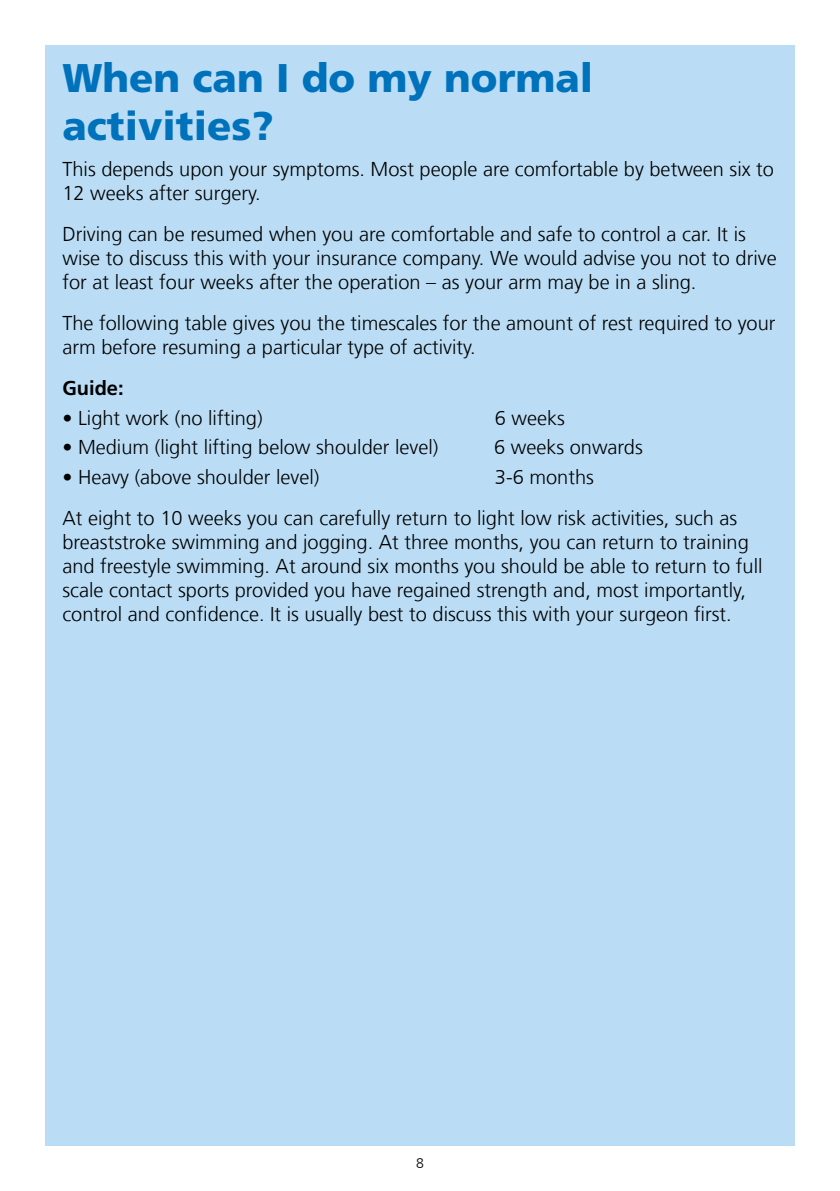
<style>
.page{position:relative;width:840px;height:1191px;background:#fff}
.page>*{position:absolute;margin:0;border:0;box-sizing:border-box;transform-origin:0 0}
.t1{font:900 40px/48px "Frutiger LT Com";color:#0072bb}
.t2{font:300 20px/24px "Frutiger LT Com";color:#000}
.t3{font:700 20px "Frutiger LT Com";color:#000}
.t4{font:300 14px "Frutiger LT Com";color:#000}
</style>
<div class="page">
<div style="left:45px;top:45px;width:749px;height:1100px;background:#baddf5"></div>
<h1 class="t1" style="left:62px;top:54px;width:532px">When can I do my normal activities?</h1>
<p class="t2" style="left:62px;top:157px;width:712px">This depends upon your symptoms. Most people are comfortable by between six to<br>12 weeks after surgery.</p>
<p class="t2" style="left:62px;top:222px;width:715px">Driving can be resumed when you are comfortable and safe to control a car. It is wise to discuss this with your insurance company. We would advise you not to drive for at least four weeks after the operation – as your arm may be in a sling.</p>
<p class="t2" style="left:62px;top:311px;width:714px">The following table gives you the timescales for the amount of rest required to your arm before resuming a particular type of activity.</p>
<p class="t3" style="left:62px;top:376px;width:63px">Guide:</p>
<p class="t2" style="left:62px;top:406px;width:202px">• Light work (no lifting)</p>
<p class="t2" style="left:494px;top:406px;width:72px">6 weeks</p>
<p class="t2" style="left:62px;top:435px;width:377px">• Medium (light lifting below shoulder level)</p>
<p class="t2" style="left:494px;top:435px;width:150px">6 weeks onwards</p>
<p class="t2" style="left:62px;top:465px;width:258px">• Heavy (above shoulder level)</p>
<p class="t2" style="left:62px;top:456px;width:676px;line-height:41px;text-indent:432px">3-6 months<br>At eight to 10 weeks you can carefully return to light low risk activities, such as</p>
<p class="t2" style="left:62px;top:530px;width:701px">breaststroke swimming and jogging. At three months, you can return to training and freestyle swimming. At around six months you should be able to return to full scale contact sports provided you have regained strength and, most importantly, control and confidence. It is usually best to discuss this with your surgeon first.</p>
<p class="t4" style="left:416px;top:1155px;width:9px">8</p>
</div>
